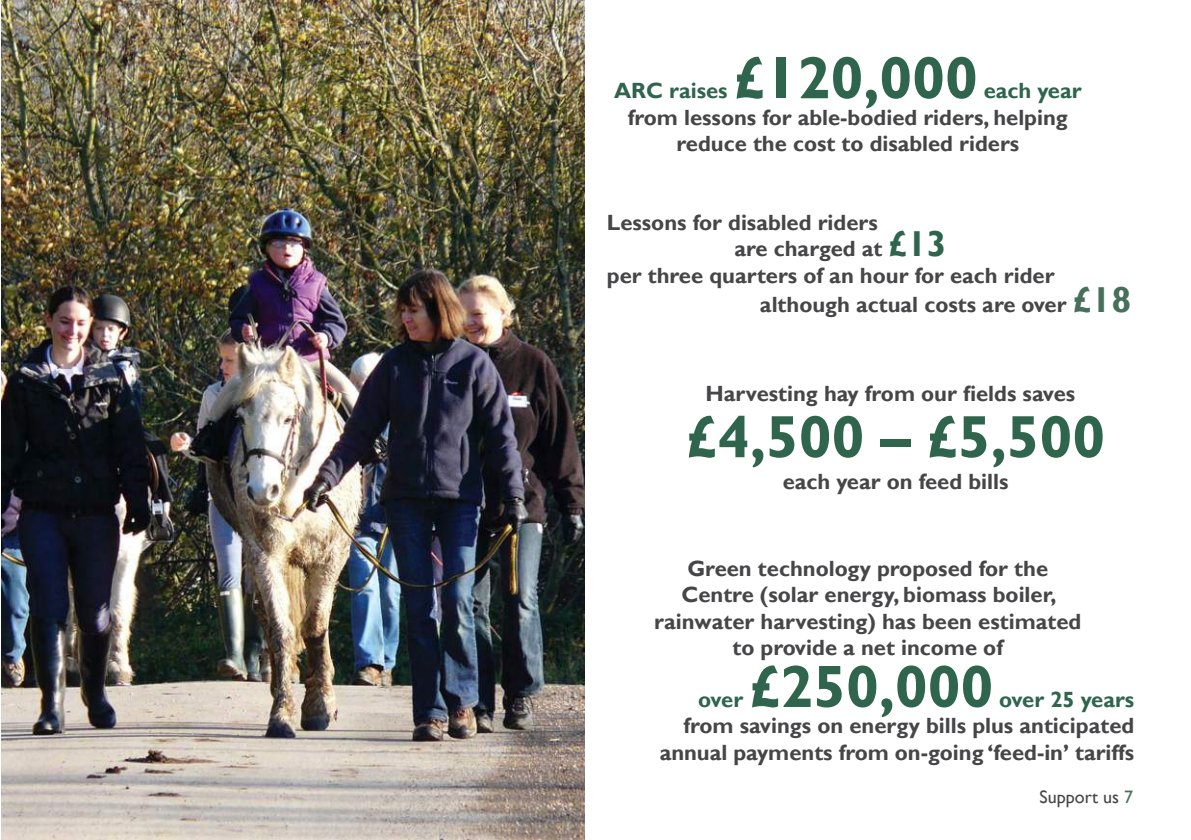
<style>
.page{position:relative;width:1191px;height:840px;background:#fff}
.page>*{position:absolute;margin:0;border:0;box-sizing:border-box;transform-origin:0 0}
.t1{font:700 60px "Gill Sans";letter-spacing:-.005em;color:#2f644d}
.t2{font:700 22px/26.4px "Gill Sans";color:#464547;text-align:center}
.t3{font:700 22px "Gill Sans";color:#2f644d}
.t4{font:18px "Gill Sans";color:#464547}
.s1{font-size:36px;color:#47705b}
.s2{font-size:36px;color:#2f644d}
.s3{color:#47705b}
</style>
<div class="page">
<img style="left:2px;top:0;width:582px;height:839px">
<h1 class="t1" style="left:734px;top:42px;width:246px">£120,000</h1>
<p class="t3" style="left:983px;top:77px;width:99px">each year</p>
<p class="t2" style="left:628px;top:105px;width:441px">from lessons for able-bodied riders, helping reduce the cost to disabled riders</p>
<p class="t3" style="left:614px;top:77px;width:115px">ARC raises</p>
<p class="t2" style="left:607px;top:210px;width:272px">Lessons for disabled riders</p>
<p class="t2" style="left:760px;top:262px;width:373px;line-height:28.2px;text-align:left;text-indent:-153px">per three quarters of an hour for each rider although actual costs are over <span class="s1">£18</span></p>
<p class="t2" style="left:734px;top:236px;width:214px">are charged at <span class="s2">£13</span></p>
<p class="t2" style="left:705px;top:381px;width:371px">Harvesting hay from our fields saves</p>
<h1 class="t1" style="left:686px;top:400px;width:421px">£4,500 – £5,500</h1>
<p class="t2" style="left:782px;top:469px;width:227px">each year on feed bills</p>
<p class="t2" style="left:654px;top:555px;width:428px">Green technology proposed for the Centre (solar energy, biomass boiler, rainwater harvesting) has been estimated to provide a net income of</p>
<h1 class="t1" style="left:749px;top:650px;width:246px">£250,000</h1>
<p class="t3" style="left:999px;top:686px;width:136px">over 25 years</p>
<p class="t2" style="left:660px;top:713px;width:476px;text-align:right">from savings on energy bills plus anticipated annual payments from on-going ‘feed-in’ tariffs</p>
<p class="t4" style="left:1039px;top:786px;width:95px">Support us <span class="s3">7</span></p>
<p class="t3" style="left:698px;top:686px;width:46px">over</p>
</div>
